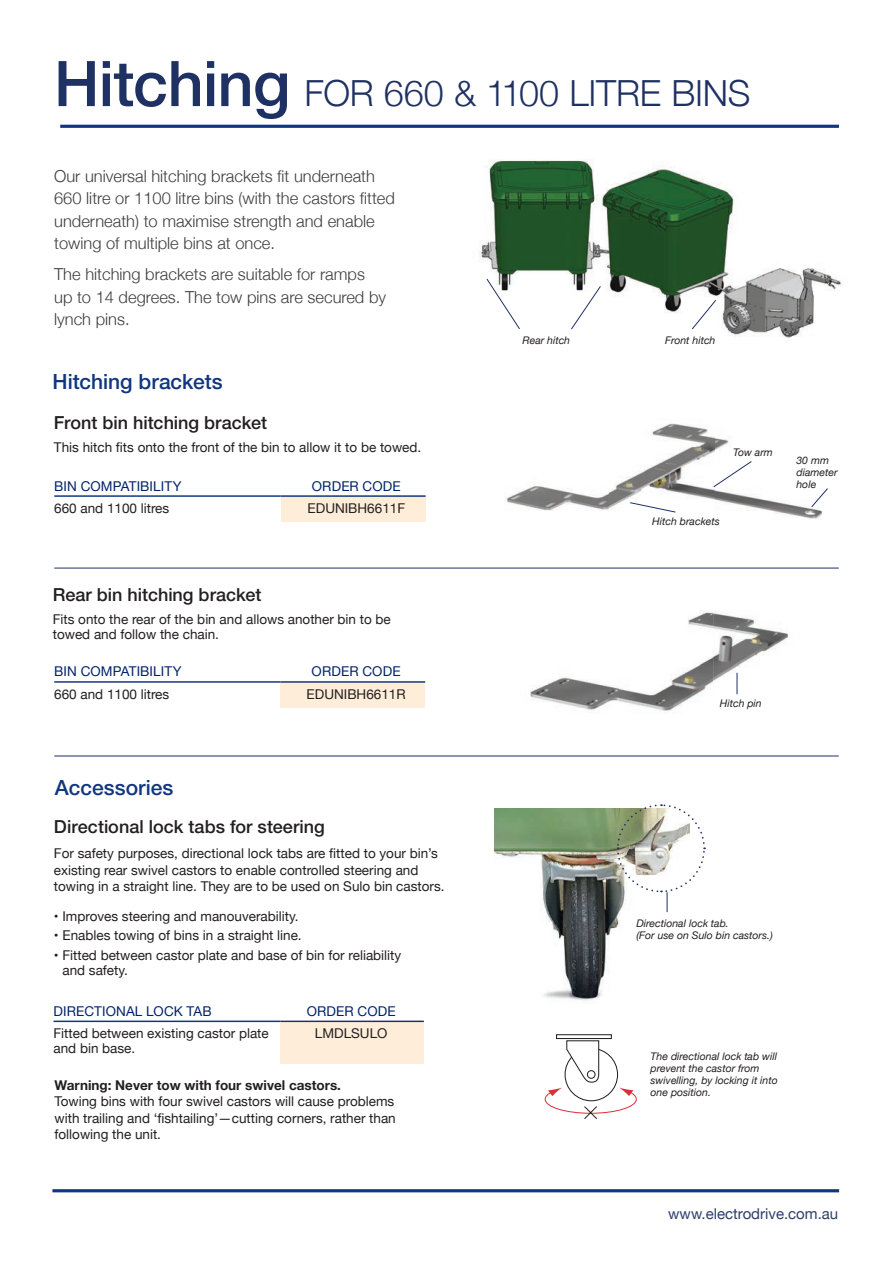
<style>
.page{position:relative;width:893px;height:1263px;background:#fff}
.page>*{position:absolute;margin:0;border:0;box-sizing:border-box;transform-origin:0 0}
.t1{font:300 36px "Helvetica Neue";letter-spacing:-.005em;color:#1f3162}
.t2{font:500 21px "Helvetica Neue";color:#11367e}
.t3{font:500 18px "Helvetica Neue";color:#231f20}
.t4{font:300 16.5px/22.5px "Helvetica Neue";color:#3e3e3f}
.t5{font:15px "Helvetica Neue";color:#2e3e6c}
.t6{font:13.5px/16.5px "Helvetica Neue";color:#231f20}
.t7{font:13.5px "Helvetica Neue";letter-spacing:.01em;color:#002369}
.t8{font:700 13.5px "Helvetica Neue";color:#231f20}
.t9{font:italic 10.5px/12px "Helvetica Neue";color:#231f20}
.s1{font-weight:500;font-size:63px}
</style>
<div class="page">
<hr style="left:60px;top:125px;width:779px;height:3px;background:#11367e">
<hr style="left:52px;top:1189px;width:787px;height:3px;background:#11367e">
<img style="left:494px;top:809px;width:174px;height:192px">
<svg style="left:616px;top:804px;width:90px;height:108px"></svg>
<svg style="left:544px;top:1034px;width:93px;height:85px"></svg>
<img style="left:479px;top:160px;width:363px;height:178px">
<svg style="left:692px;top:300px;width:24px;height:30px"></svg>
<svg style="left:571px;top:286px;width:30px;height:44px"></svg>
<svg style="left:486px;top:278px;width:34px;height:51px"></svg>
<hr style="left:54px;top:756px;width:785px;height:1px;background:#1f3162">
<hr style="left:54px;top:568px;width:785px;height:1px;background:#1f3162">
<div style="left:281px;top:1021px;width:143px;height:43px;background:#feeed9"></div>
<hr style="left:54px;top:1020px;width:227px;height:2px;background:#11367e">
<hr style="left:281px;top:1020px;width:143px;height:2px;background:#11367e">
<div style="left:281px;top:496px;width:145px;height:26px;background:#feeed9"></div>
<hr style="left:54px;top:495px;width:227px;height:2px;background:#11367e">
<hr style="left:281px;top:495px;width:145px;height:2px;background:#11367e">
<div style="left:281px;top:682px;width:144px;height:25px;background:#feeed9"></div>
<hr style="left:54px;top:681px;width:227px;height:2px;background:#11367e">
<hr style="left:281px;top:681px;width:144px;height:2px;background:#11367e">
<img style="left:530px;top:612px;width:183px;height:99px">
<img style="left:713px;top:613px;width:75px;height:82px">
<svg style="left:737px;top:673px;width:1px;height:21px"></svg>
<img style="left:506px;top:423px;width:316px;height:96px">
<svg style="left:630px;top:502px;width:46px;height:10px"></svg>
<svg style="left:713px;top:461px;width:39px;height:26px"></svg>
<svg style="left:811px;top:488px;width:17px;height:19px"></svg>
<h1 class="t1" style="left:54px;top:64px;width:698px"><span class="s1">Hitching</span> FOR 660 &amp; 1100 LITRE BINS</h1>
<p class="t4" style="left:54px;top:163px;width:342px">Our universal hitching brackets fit underneath 660 litre or 1100 litre bins (with the castors fitted underneath) to maximise strength and enable towing of multiple bins at once.</p>
<p class="t4" style="left:54px;top:262px;width:333px">The hitching brackets are suitable for ramps up to 14 degrees. The tow pins are secured by lynch pins.</p>
<h2 class="t2" style="left:53px;top:365px;width:171px">Hitching brackets</h2>
<h3 class="t3" style="left:54px;top:408px;width:215px">Front bin hitching bracket</h3>
<p class="t6" style="left:54px;top:440px;width:369px">This hitch fits onto the front of the bin to allow it to be towed.</p>
<p class="t7" style="left:54px;top:476px;width:129px">BIN COMPATIBILITY</p>
<p class="t7" style="left:312px;top:476px;width:91px">ORDER CODE</p>
<p class="t6" style="left:54px;top:501px;width:117px">660 and 1100 litres</p>
<p class="t6" style="left:308px;top:501px;width:99px">EDUNIBH6611F</p>
<h3 class="t3" style="left:53px;top:580px;width:210px">Rear bin hitching bracket</h3>
<p class="t6" style="left:53px;top:613px;width:340px;line-height:15px">Fits onto the rear of the bin and allows another bin to be towed and follow the chain.</p>
<p class="t7" style="left:54px;top:662px;width:129px">BIN COMPATIBILITY</p>
<p class="t7" style="left:312px;top:662px;width:91px">ORDER CODE</p>
<p class="t6" style="left:54px;top:687px;width:117px">660 and 1100 litres</p>
<p class="t6" style="left:307px;top:687px;width:101px">EDUNIBH6611R</p>
<h2 class="t2" style="left:55px;top:770px;width:120px">Accessories</h2>
<h3 class="t3" style="left:54px;top:812px;width:272px">Directional lock tabs for steering</h3>
<p class="t6" style="left:54px;top:846px;width:392px">For safety purposes, directional lock tabs are fitted to your bin’s existing rear swivel castors to enable controlled steering and towing in a straight line. They are to be used on Sulo bin castors.</p>
<p class="t6" style="left:54px;top:909px;width:246px">• Improves steering and manouverability.</p>
<p class="t6" style="left:54px;top:928px;width:249px">• Enables towing of bins in a straight line.</p>
<p class="t6" style="left:62px;top:948px;width:340px;line-height:15px;text-indent:-9px">• Fitted between castor plate and base of bin for reliability and safety.</p>
<p class="t7" style="left:54px;top:1001px;width:160px">DIRECTIONAL LOCK TAB</p>
<p class="t7" style="left:307px;top:1001px;width:91px">ORDER CODE</p>
<p class="t6" style="left:54px;top:1027px;width:217px;line-height:15px">Fitted between existing castor plate and bin base.</p>
<p class="t6" style="left:315px;top:1026px;width:74px">LMDLSULO</p>
<p class="t8" style="left:55px;top:1074px;width:288px">Warning: Never tow with four swivel castors.</p>
<p class="t6" style="left:55px;top:1094px;width:343px;text-align:justify">Towing bins with four swivel castors will cause problems with trailing and ‘fishtailing’—cutting corners, rather than following the unit.</p>
<p class="t9" style="left:522px;top:335px;width:49px">Rear hitch</p>
<p class="t9" style="left:665px;top:335px;width:52px">Front hitch</p>
<p class="t9" style="left:733px;top:447px;width:41px">Tow arm</p>
<p class="t9" style="left:652px;top:516px;width:69px">Hitch brackets</p>
<p class="t9" style="left:796px;top:455px;width:43px">30 mm diameter hole</p>
<p class="t9" style="left:720px;top:698px;width:44px">Hitch pin</p>
<p class="t9" style="left:636px;top:918px;width:138px">Directional lock tab.<br>(For use on Sulo bin castors.)</p>
<p class="t9" style="left:651px;top:1051px;width:129px">The directional lock tab will prevent the castor from swivelling, by locking it into</p>
<p class="t9" style="left:651px;top:1087px;width:62px">one position.</p>
<p class="t5" style="left:668px;top:1203px;width:171px">www.electrodrive.com.au</p>
</div>
